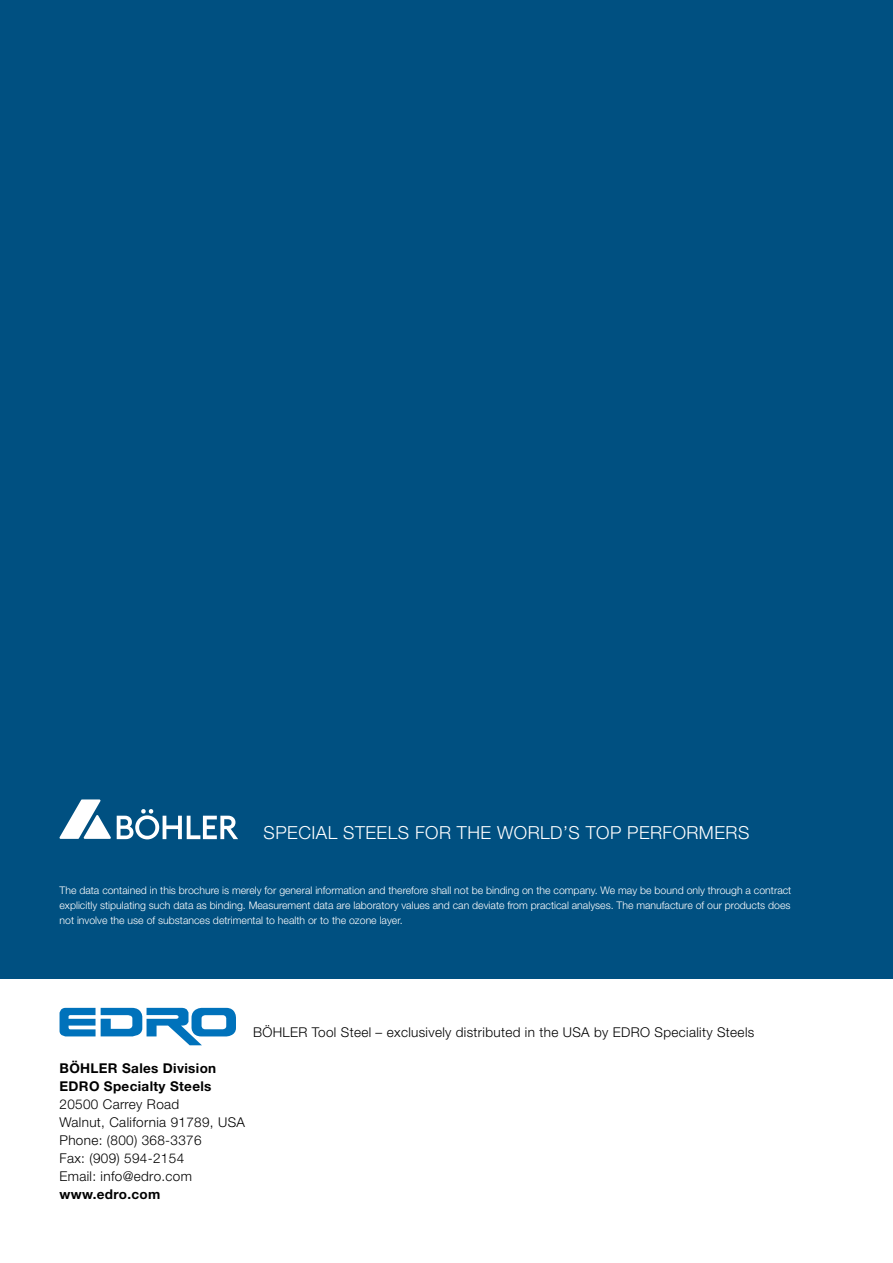
<style>
.page{position:relative;width:893px;height:1263px;background:#fff}
.page>*{position:absolute;margin:0;border:0;box-sizing:border-box;transform-origin:0 0}
.t1{font:300 18px "Helvetica Neue LT Std";letter-spacing:.025em;color:#fff}
.t2{font:300 13.5px/18px "Helvetica Neue LT Std";letter-spacing:.025em;color:#000}
.t3{font:700 13.5px/18px "Helvetica Neue LT Std";letter-spacing:.025em;color:#000}
.t4{font:300 10.5px/15px "Helvetica Neue LT Std";color:#fff;text-align:justify}
</style>
<div class="page">
<div style="left:0;top:0;width:893px;height:978px;background:#005081"></div>
<svg style="left:117px;top:809px;width:121px;height:30px"></svg>
<svg style="left:60px;top:799px;width:51px;height:40px"></svg>
<svg style="left:60px;top:1008px;width:176px;height:37px"></svg>
<h1 class="t1" style="left:264px;top:822px;width:487px">SPECIAL STEELS FOR THE WORLD’S TOP PERFORMERS</h1>
<p class="t4" style="left:60px;top:883px;width:733px">The data contained in this brochure is merely for general information and therefore shall not be binding on the company. We may be bound only through a contract explicitly stipulating such data as binding. Measurement data are laboratory values and can deviate from practical analyses. The manufacture of our products does not involve the use of substances detrimental to health or to the ozone layer.</p>
<p class="t3" style="left:60px;top:1059px;width:158px">BÖHLER Sales Division<br>EDRO Specialty Steels</p>
<p class="t2" style="left:60px;top:1095px;width:187px">20500 Carrey Road<br>Walnut, California 91789, USA<br>Phone: (800) 368-3376<br>Fax: (909) 594-2154<br>Email: info@edro.com</p>
<p class="t3" style="left:60px;top:1185px;width:102px">www.edro.com</p>
<p class="t2" style="left:253px;top:1022px;width:503px">BÖHLER Tool Steel – exclusively distributed in the USA by EDRO Speciality Steels</p>
</div>
